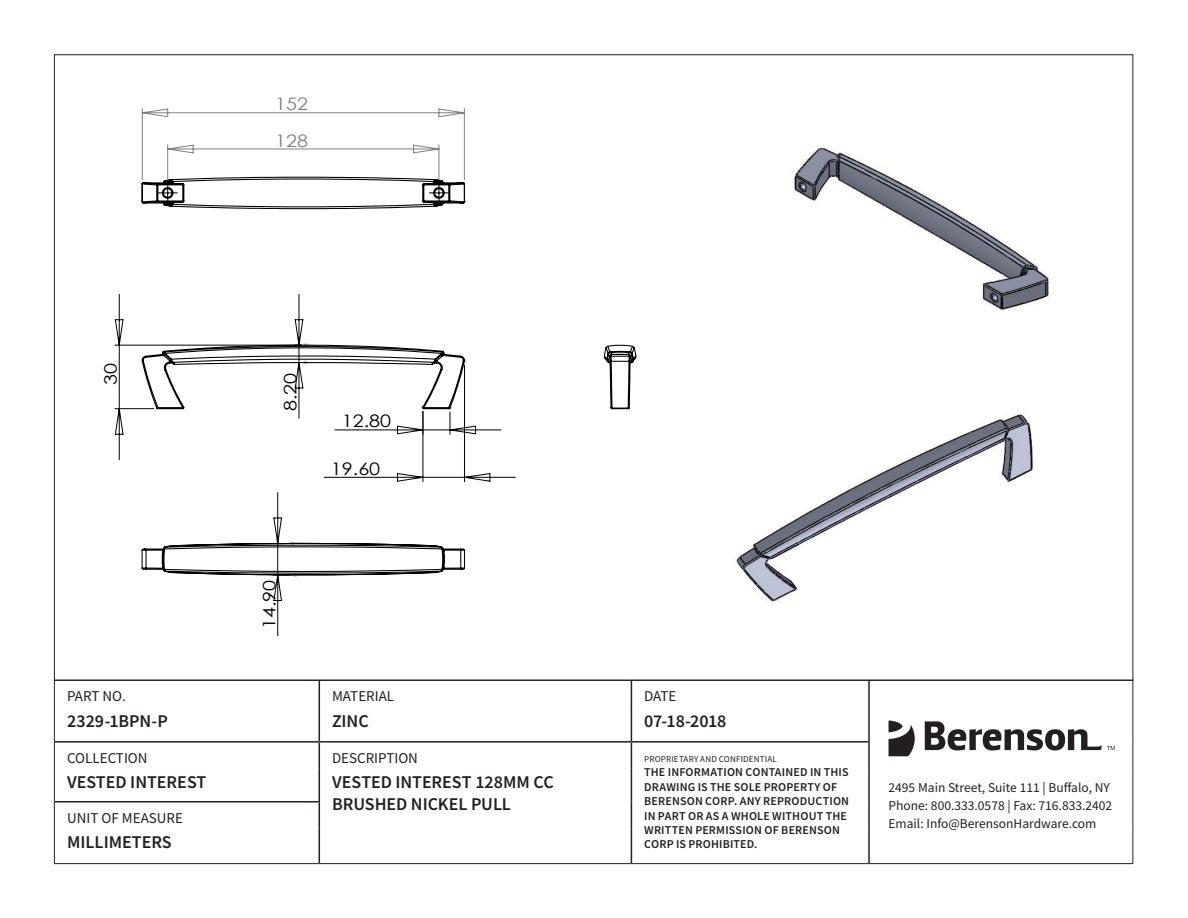
<style>
.page{position:relative;width:1188px;height:918px;background:#fff}
.page>*{position:absolute;margin:0;border:0;box-sizing:border-box;transform-origin:0 0}
.t1{font:600 18px/21.6px "Source Sans Pro";color:#231f20}
.t2{font:17.25px "Century Gothic";color:#000;scale:1.15 1}
.t3{font:17.25px "Century Gothic";color:#808080;scale:1.15 1}
.t4{font:15px "Source Sans Pro";color:#231f20}
.t5{font:13.5px "Source Sans Pro";color:#231f20}
.t6{font:600 12px/14.4px "Source Sans Pro";letter-spacing:.015em;color:#231f20}
.t7{font:9px "Source Sans Pro";letter-spacing:.02em;color:#231f20}
</style>
<div class="page">
<img style="left:119px;top:144px;width:930px;height:459px">
<svg style="left:141px;top:108px;width:325px;height:102px"></svg>
<svg style="left:114px;top:294px;width:402px;height:343px"></svg>
<svg style="left:603px;top:344px;width:34px;height:66px"></svg>
<svg style="left:319px;top:681px;width:1px;height:26px"></svg>
<svg style="left:631px;top:681px;width:1px;height:26px"></svg>
<hr style="left:868px;top:680px;width:2px;height:27px;background:#231f20">
<hr style="left:319px;top:707px;width:1px;height:34px;background:#231f20">
<hr style="left:631px;top:707px;width:1px;height:34px;background:#231f20">
<hr style="left:868px;top:707px;width:2px;height:34px;background:#231f20">
<hr style="left:55px;top:741px;width:264px;height:2px;background:#231f20">
<hr style="left:319px;top:741px;width:312px;height:2px;background:#231f20">
<svg style="left:319px;top:743px;width:1px;height:26px"></svg>
<hr style="left:631px;top:741px;width:239px;height:2px;background:#231f20">
<svg style="left:631px;top:743px;width:1px;height:26px"></svg>
<hr style="left:868px;top:743px;width:2px;height:26px;background:#231f20">
<hr style="left:319px;top:769px;width:1px;height:32px;background:#231f20">
<hr style="left:631px;top:769px;width:1px;height:33px;background:#231f20">
<hr style="left:868px;top:769px;width:2px;height:33px;background:#231f20">
<hr style="left:55px;top:801px;width:265px;height:2px;background:#231f20">
<svg style="left:319px;top:803px;width:1px;height:26px"></svg>
<svg style="left:631px;top:802px;width:1px;height:27px"></svg>
<hr style="left:868px;top:802px;width:2px;height:27px;background:#231f20">
<hr style="left:319px;top:829px;width:1px;height:34px;background:#231f20">
<hr style="left:631px;top:829px;width:1px;height:34px;background:#231f20">
<hr style="left:868px;top:829px;width:2px;height:34px;background:#231f20">
<hr style="left:54px;top:680px;width:265px;height:1px;background:#231f20">
<svg style="left:54px;top:681px;width:1px;height:26px"></svg>
<hr style="left:319px;top:680px;width:312px;height:1px;background:#231f20">
<hr style="left:631px;top:680px;width:238px;height:1px;background:#231f20">
<hr style="left:869px;top:680px;width:264px;height:1px;background:#231f20">
<svg style="left:1132px;top:681px;width:1px;height:26px"></svg>
<hr style="left:1132px;top:707px;width:1px;height:35px;background:#231f20">
<svg style="left:1132px;top:742px;width:1px;height:27px"></svg>
<hr style="left:1132px;top:769px;width:1px;height:33px;background:#231f20">
<svg style="left:1132px;top:802px;width:1px;height:27px"></svg>
<hr style="left:1132px;top:829px;width:1px;height:34px;background:#231f20">
<hr style="left:869px;top:863px;width:264px;height:1px;background:#231f20">
<hr style="left:54px;top:707px;width:1px;height:35px;background:#231f20">
<svg style="left:54px;top:742px;width:1px;height:27px"></svg>
<hr style="left:631px;top:863px;width:238px;height:1px;background:#231f20">
<hr style="left:54px;top:769px;width:1px;height:33px;background:#231f20">
<hr style="left:319px;top:863px;width:312px;height:1px;background:#231f20">
<svg style="left:54px;top:802px;width:1px;height:27px"></svg>
<hr style="left:54px;top:829px;width:1px;height:34px;background:#231f20">
<hr style="left:54px;top:863px;width:265px;height:1px;background:#231f20">
<svg style="left:889px;top:721px;width:26px;height:35px"></svg>
<svg style="left:925px;top:721px;width:176px;height:29px"></svg>
<svg style="left:1107px;top:746px;width:8px;height:4px"></svg>
<p class="t3" style="left:275px;top:92px;width:30px">152</p>
<p class="t3" style="left:275px;top:128px;width:30px">128</p>
<p class="t2" style="left:99px;top:385px;width:21px;rotate:-90deg">30</p>
<p class="t2" style="left:278px;top:411px;width:35px;rotate:-90deg">8.20</p>
<p class="t2" style="left:342px;top:409px;width:44px">12.80</p>
<p class="t2" style="left:331px;top:457px;width:44px">19.60</p>
<p class="t2" style="left:257px;top:629px;width:44px;rotate:-90deg">14.90</p>
<p class="t4" style="left:67px;top:687px;width:60px">PART NO.</p>
<p class="t4" style="left:332px;top:687px;width:64px">MATERIAL</p>
<p class="t4" style="left:644px;top:687px;width:34px">DATE</p>
<p class="t1" style="left:67px;top:710px;width:102px">2329-1BPN-P</p>
<p class="t1" style="left:332px;top:710px;width:38px">ZINC</p>
<p class="t1" style="left:644px;top:710px;width:84px">07-18-2018</p>
<p class="t4" style="left:67px;top:748px;width:82px">COLLECTION</p>
<p class="t4" style="left:332px;top:748px;width:87px">DESCRIPTION</p>
<p class="t7" style="left:644px;top:753px;width:134px">PROPRIETARY AND CONFIDENTIAL</p>
<p class="t6" style="left:644px;top:765px;width:207px">THE INFORMATION CONTAINED IN THIS<br>DRAWING IS THE SOLE PROPERTY OF<br>BERENSON CORP. ANY REPRODUCTION<br>IN PART OR AS A WHOLE WITHOUT THE<br>WRITTEN PERMISSION OF BERENSON<br>CORP IS PROHIBITED.</p>
<p class="t1" style="left:67px;top:771px;width:141px">VESTED INTEREST</p>
<p class="t1" style="left:332px;top:771px;width:223px">VESTED INTEREST 128MM CC<br>BRUSHED NICKEL PULL</p>
<p class="t4" style="left:67px;top:808px;width:117px">UNIT OF MEASURE</p>
<p class="t1" style="left:67px;top:831px;width:106px">MILLIMETERS</p>
<p class="t5" style="left:889px;top:779px;width:223px">2495 Main Street, Suite 111 | Buffalo, NY</p>
<p class="t5" style="left:889px;top:797px;width:225px">Phone: 800.333.0578 | Fax: 716.833.2402</p>
<p class="t5" style="left:889px;top:815px;width:209px">Email: Info@BerensonHardware.com</p>
</div>
